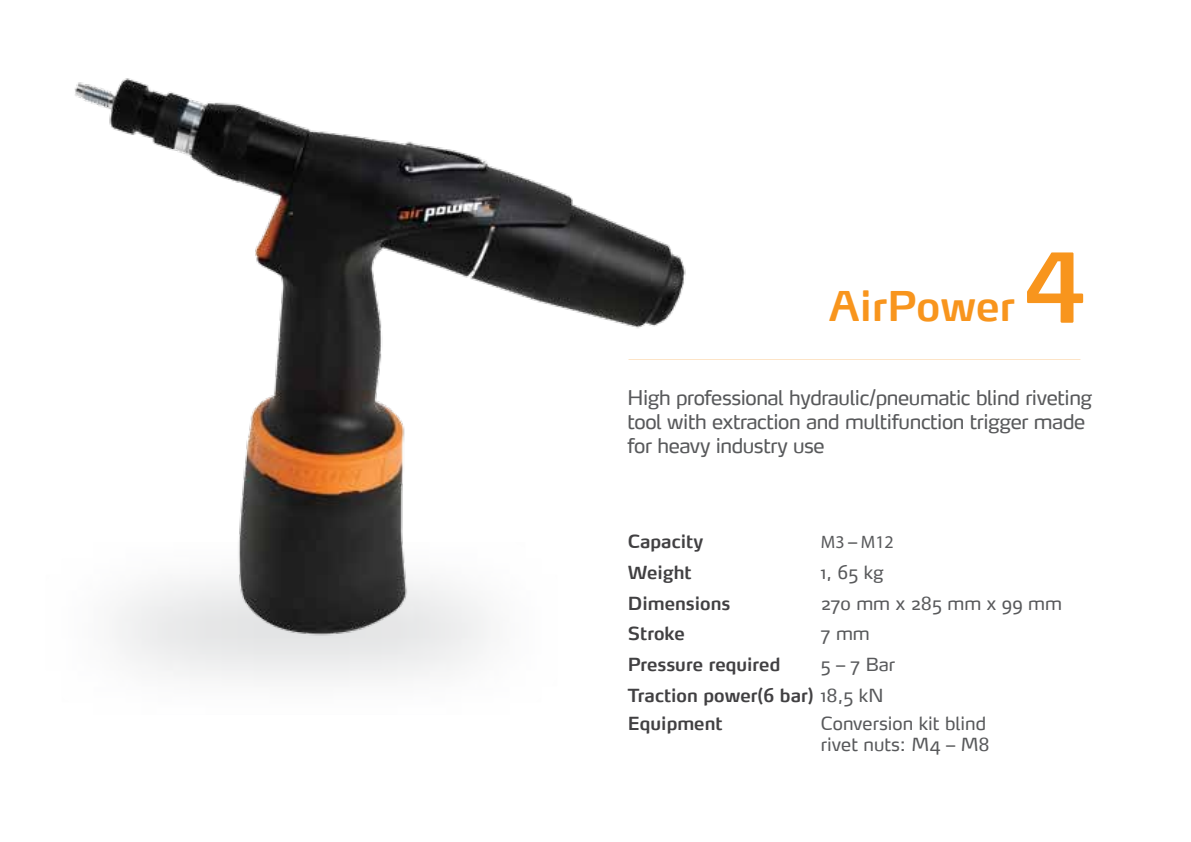
<style>
.page{position:relative;width:1191px;height:842px;background:#fff}
.page>*{position:absolute;margin:0;border:0;box-sizing:border-box;transform-origin:0 0}
.t1{font:600 96.4px "Max";color:#f8951d}
.t2{font:600 40.8px "Max";color:#f8951d}
.t3{font:20px/24px "Max";letter-spacing:-.02em;color:#58595b}
.t4{font:600 18px/30.6px "Max";color:#414042}
.t5{font:18px/21.6px "Max";color:#58595b}
.t6{font:18px "Myriad Pro";color:#58595b}
.s1{font-family:"Max"}
.s2{font-weight:400;color:#58595b}
</style>
<div class="page">
<img style="left:74px;top:78px;width:655px;height:572px">
<h2 class="t2" style="left:829px;top:281px;width:187px">AirPower</h2>
<h1 class="t1" style="left:1022px;top:207px;width:67px">4</h1>
<p class="t3" style="left:627px;top:385px;width:466px">High professional hydraulic/pneumatic blind riveting tool with extraction and multifunction trigger made for heavy industry use</p>
<p class="t4" style="left:628px;top:526px;width:77px">Capacity</p>
<p class="t6" style="left:821px;top:531px;width:74px">M3 <span class="s1">–</span> M12</p>
<p class="t4" style="left:628px;top:557px;width:65px">Weight</p>
<p class="t5" style="left:821px;top:561px;width:64px">1, 65 kg</p>
<p class="t4" style="left:628px;top:588px;width:104px">Dimensions</p>
<p class="t5" style="left:821px;top:592px;width:242px">270 mm x 285 mm x 99 mm</p>
<p class="t4" style="left:628px;top:618px;width:58px">Stroke</p>
<p class="t5" style="left:821px;top:623px;width:50px">7 mm</p>
<p class="t4" style="left:628px;top:649px;width:154px">Pressure required</p>
<p class="t4" style="left:628px;top:649px;width:269px;text-indent:193px"><span class="s2">5 – 7 Bar<br></span>Traction power(6 bar) <span class="s2">18,5 kN</span></p>
<p class="t4" style="left:628px;top:708px;width:96px">Equipment</p>
<p class="t5" style="left:821px;top:712px;width:170px">Conversion kit blind rivet nuts: M4 – M8</p>
</div>
